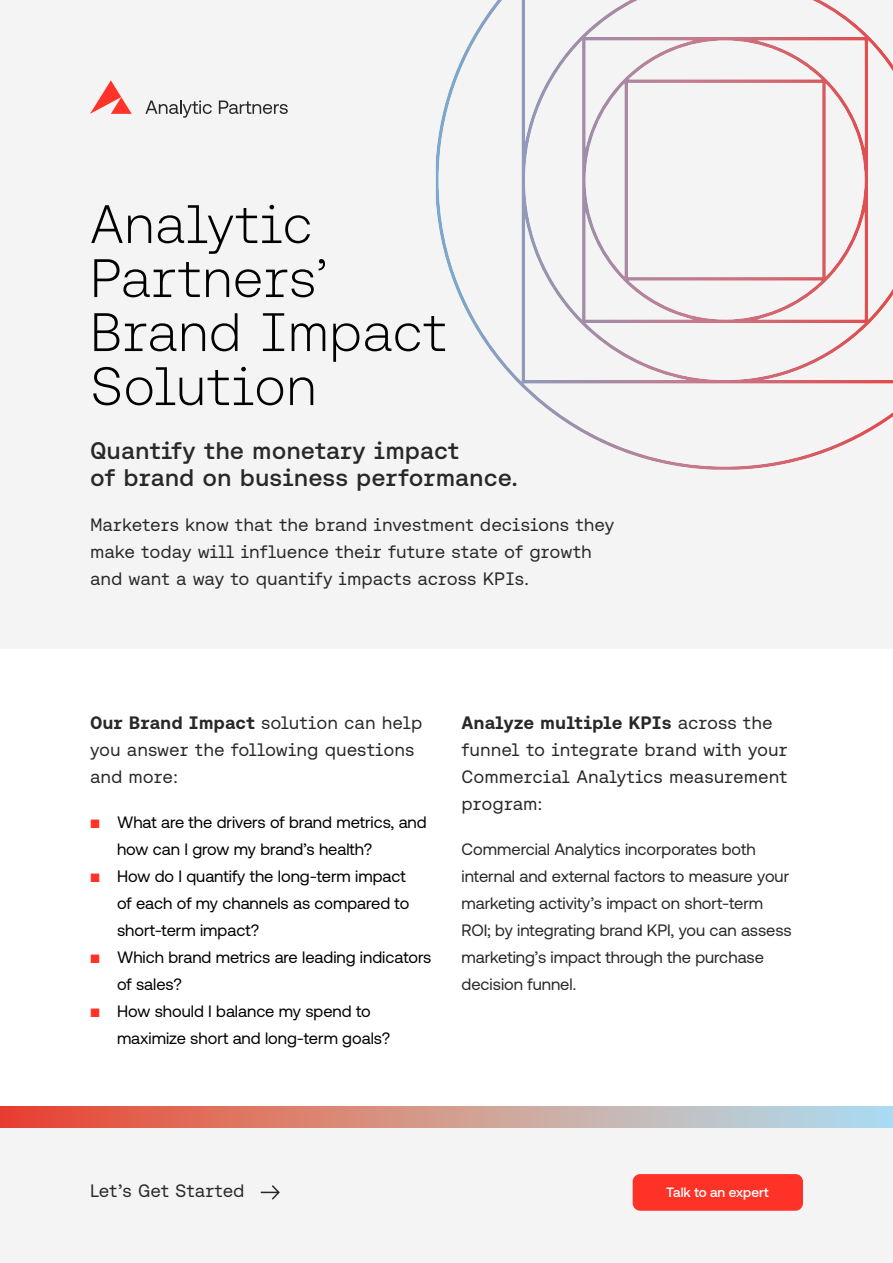
<style>
.page{position:relative;width:893px;height:1263px;background:#fff}
.page>*{position:absolute;margin:0;border:0;box-sizing:border-box;transform-origin:0 0}
.t1{font:300 54px/54px "Aeonik Fono";color:#000}
.t2{font:500 24px/27px "Aeonik Fono";color:#282828}
.t3{font:18px/27px "Aeonik Fono";color:#282828}
.t4{font:16.5px "Aeonik";color:#000}
.t5{font:16.5px/27px "Aeonik";color:#282828}
.t6{font:500 13.5px "Aeonik";color:#fff}
.s1{font-weight:700}
.s2{font-family:"Aeonik Fono";color:#ff3228}
</style>
<div class="page">
<div style="left:0;top:1116px;width:893px;height:147px;background:#f4f4f4"></div>
<div style="left:633px;top:1174px;width:170px;height:37px;background:#ff3228;border-radius:8px"></div>
<svg style="left:261px;top:1185px;width:19px;height:15px"></svg>
<div style="left:0;top:0;width:893px;height:648px;background:#f4f4f4"></div>
<div style="left:0;top:1106px;width:893px;height:21px;background:linear-gradient(to right,#ee492d,#b1e6f2)"></div>
<svg style="left:90px;top:80px;width:42px;height:34px"></svg>
<svg style="left:145px;top:100px;width:67px;height:18px"></svg>
<svg style="left:219px;top:101px;width:69px;height:13px"></svg>
<svg style="left:436px;top:0;width:457px;height:470px"></svg>
<h1 class="t1" style="left:90px;top:202px;width:359px">Analytic<br>Partners’<br>Brand Impact<br>Solution</h1>
<h2 class="t2" style="left:90px;top:439px;width:430px">Quantify the monetary impact<br>of brand on business performance.</h2>
<p class="t3" style="left:90px;top:513px;width:526px">Marketers know that the brand investment decisions they make today will influence their future state of growth and want a way to quantify impacts across KPIs.</p>
<p class="t3" style="left:90px;top:711px;width:334px"><span class="s1">Our Brand Impact</span> solution can help you answer the following questions and more:</p>
<p class="t4" style="left:90px;top:816px;width:338px"><span class="s2">◾</span> What are the drivers of brand metrics, and</p>
<p class="t4" style="left:117px;top:843px;width:257px">how can I grow my brand’s health?</p>
<p class="t4" style="left:90px;top:870px;width:317px"><span class="s2">◾</span> How do I quantify the long-term impact</p>
<p class="t4" style="left:117px;top:897px;width:294px">of each of my channels as compared to</p>
<p class="t4" style="left:117px;top:924px;width:144px">short-term impact?</p>
<p class="t4" style="left:90px;top:951px;width:343px"><span class="s2">◾</span> Which brand metrics are leading indicators</p>
<p class="t4" style="left:117px;top:978px;width:66px">of sales?</p>
<p class="t4" style="left:90px;top:1005px;width:282px"><span class="s2">◾</span> How should I balance my spend to</p>
<p class="t4" style="left:117px;top:1032px;width:275px">maximize short and long-term goals?</p>
<p class="t3" style="left:461px;top:711px;width:328px"><span class="s1">Analyze multiple KPIs</span> across the funnel to integrate brand with your<br>Commercial Analytics measurement program:</p>
<p class="t5" style="left:461px;top:837px;width:332px">Commercial Analytics incorporates both internal and external factors to measure your marketing activity’s impact on short-term ROI; by integrating brand KPI, you can assess marketing’s impact through the purchase decision funnel.</p>
<p class="t3" style="left:90px;top:1179px;width:156px">Let’s Get Started</p>
<p class="t6" style="left:666px;top:1187px;width:104px">Talk to an expert</p>
</div>
